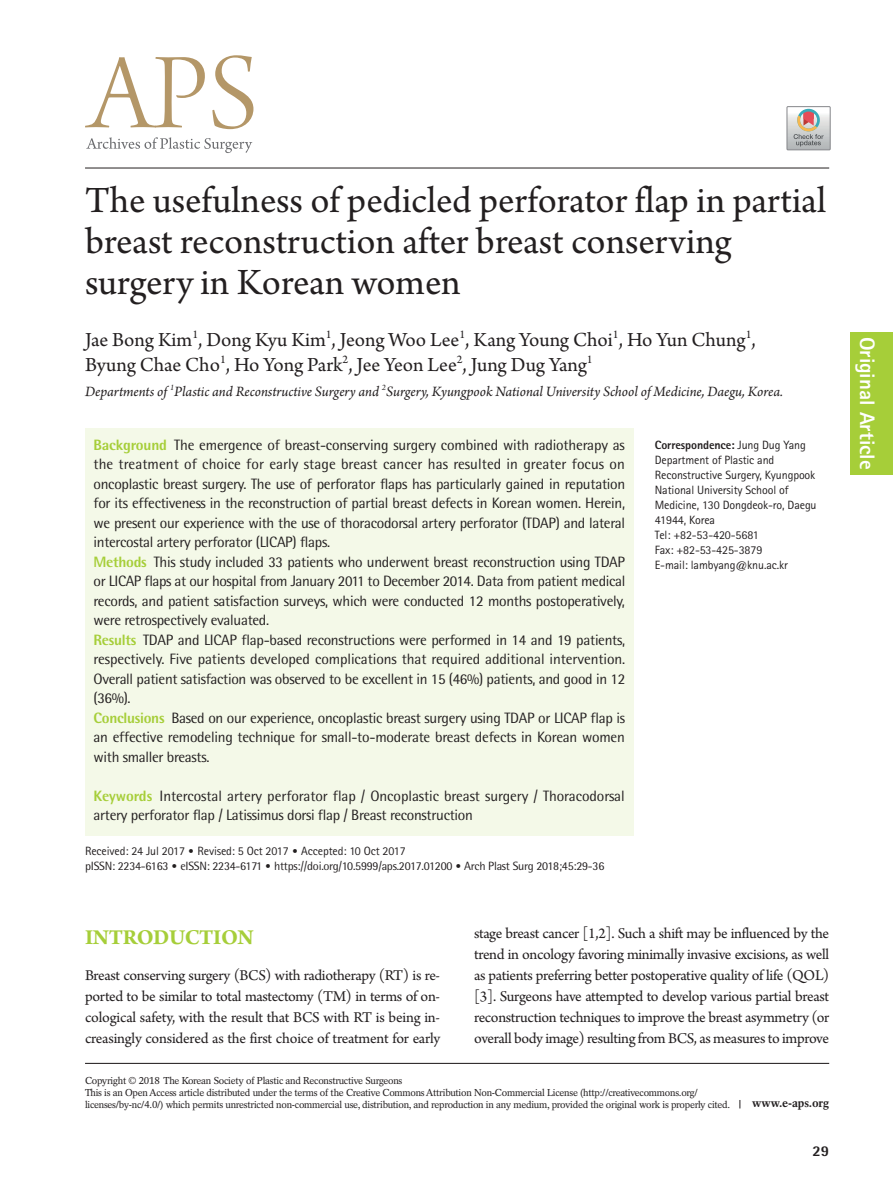
<style>
.page{position:relative;width:893px;height:1191px;background:#fff}
.page>*{position:absolute;margin:0;border:0;box-sizing:border-box;transform-origin:0 0}
.제목{font:39px/41px "Arno Pro";color:#231f20}
.대제목{font:700 22.5px "Arno Pro";letter-spacing:-.02em;color:#a6ce39}
.저자{font:21px/25.2px "Arno Pro";letter-spacing:-.005em;color:#231f20}
.t1{font:800 21px "Rotis Sans Serif Std";color:#fff}
.본문_0{font:15.75px/21px "Arno Pro";letter-spacing:-.02em;color:#231f20;text-align:justify}
.초록{font:15px/19.5px "Rotis Semi Sans Std";letter-spacing:-.02em;color:#231f20;text-align:justify}
.소속{font:italic 15px "Arno Pro";letter-spacing:-.005em;color:#231f20}
.t2{font:800 15px "Rotis Semi Sans Std";color:#231f20}
.교신저자{font:12px/15px "Rotis Sans Serif Std";letter-spacing:-.01em;color:#231f20}
.t3{font:12px "Rotis Semi Sans Std";letter-spacing:-.02em;color:#231f20}
.교신저자-2{font:800 12px "Rotis Sans Serif Std";letter-spacing:-.01em;color:#231f20}
.t4{font:700 12px "Rotation LT Std";letter-spacing:-.01em;color:#231f20}
.t5{font:10.05px/12px "Rotation LT Std";letter-spacing:-.025em;color:#231f20}
.s1{font-weight:800;color:#a6ce39}
.s2{font-weight:400}
.s3{font-family:"DIN Pro";font-weight:300}
</style>
<div class="page">
<div style="left:850px;top:332px;width:43px;height:142px;background:#a6ce39"></div>
<hr style="left:85px;top:1062px;width:744px;height:2px;background:#231f20">
<hr style="left:85px;top:168px;width:744px;height:1px;background:#231f20">
<svg style="left:85px;top:55px;width:168px;height:74px"></svg>
<svg style="left:86px;top:137px;width:166px;height:16px"></svg>
<div style="left:85px;top:428px;width:549px;height:408px;background:#f4f9e8"></div>
<div style="left:787px;top:106px;width:43px;height:44px;border:1px solid #85868a"></div>
<svg style="left:787px;top:107px;width:43px;height:43px;background:#c4bfbd"></svg>
<p class="제목" style="left:85px;top:182px;width:743px">The usefulness of pedicled perforator flap in partial breast reconstruction after breast conserving surgery in Korean women</p>
<p class="저자" style="left:85px;top:328px;width:672px">Jae Bong Kim<sup>1</sup>, Dong Kyu Kim<sup>1</sup>, Jeong Woo Lee<sup>1</sup>, Kang Young Choi<sup>1</sup>, Ho Yun Chung<sup>1</sup>,<br>Byung Chae Cho<sup>1</sup>, Ho Yong Park<sup>2</sup>, Jee Yeon Lee<sup>2</sup>, Jung Dug Yang<sup>1</sup></p>
<p class="소속" style="left:85px;top:383px;width:699px">Departments of <sup>1</sup>Plastic and Reconstructive Surgery and <sup>2</sup>Surgery, Kyungpook National University School of Medicine, Daegu, Korea.</p>
<p class="초록" style="left:94px;top:435px;width:533px"><span class="s1">Background</span> The emergence of breast-conserving surgery combined with radiotherapy as the treatment of choice for early stage breast cancer has resulted in greater focus on oncoplastic breast surgery. The use of perforator flaps has particularly gained in reputation for its effectiveness in the reconstruction of partial breast defects in Korean women. Herein, we present our experience with the use of thoracodorsal artery perforator (TDAP) and lateral intercostal artery perforator (LICAP) flaps.</p>
<p class="초록" style="left:94px;top:552px;width:533px"><span class="s1">Methods</span> This study included 33 patients who underwent breast reconstruction using TDAP or LICAP flaps at our hospital from January 2011 to December 2014. Data from patient medical records, and patient satisfaction surveys, which were conducted 12 months postoperatively, were retrospectively evaluated.</p>
<p class="초록" style="left:94px;top:630px;width:533px"><span class="s1">Results</span> TDAP and LICAP flap-based reconstructions were performed in 14 and 19 patients, respectively. Five patients developed complications that required additional intervention.<br>Overall patient satisfaction was observed to be excellent in 15 (46%) patients, and good in 12 (36%).</p>
<p class="초록" style="left:94px;top:708px;width:533px"><span class="s1">Conclusions</span> Based on our experience, oncoplastic breast surgery using TDAP or LICAP flap is an effective remodeling technique for small-to-moderate breast defects in Korean women with smaller breasts.</p>
<p class="초록" style="left:94px;top:786px;width:533px"><span class="s1">Keywords</span> Intercostal artery perforator flap / Oncoplastic breast surgery / Thoracodorsal artery perforator flap / Latissimus dorsi flap / Breast reconstruction</p>
<p class="교신저자-2" style="left:655px;top:438px;width:153px">Correspondence: <span class="s2">Jung Dug Yang</span></p>
<p class="교신저자" style="left:655px;top:453px;width:163px">Department of Plastic and<br>Reconstructive Surgery, Kyungpook<br>National University School of<br>Medicine, 130 Dongdeok-ro, Daegu<br>41944, Korea</p>
<p class="교신저자" style="left:655px;top:528px;width:105px">Tel: +82-53-420-5681</p>
<p class="교신저자" style="left:655px;top:543px;width:109px">Fax: +82-53-425-3879</p>
<p class="교신저자" style="left:655px;top:558px;width:135px">E-mail: lambyang@knu.ac.kr</p>
<p class="교신저자" style="left:85px;top:843px;width:322px">Received: 24 Jul 2017 <span class="s3">•</span> Revised: 5 Oct 2017 <span class="s3">•</span> Accepted: 10 Oct 2017</p>
<p class="t3" style="left:85px;top:859px;width:521px">pISSN: 2234-6163 <span class="s3">•</span> eISSN: 2234-6171 <span class="s3">•</span> https://doi.org/10.5999/aps.2017.01200 <span class="s3">•</span> Arch Plast Surg 2018;45:29-36</p>
<p class="대제목" style="left:85px;top:924px;width:170px">INTRODUCTION</p>
<p class="본문_0" style="left:85px;top:966px;width:357px">Breast conserving surgery (BCS) with radiotherapy (RT) is re&shy;ported to be similar to total mastectomy (TM) in terms of on&shy;cological safety, with the result that BCS with RT is being in&shy;creasingly considered as the first choice of treatment for early</p>
<p class="본문_0" style="left:474px;top:924px;width:357px">stage breast cancer [1,2]. Such a shift may be influenced by the trend in oncology favoring minimally invasive excisions, as well as patients preferring better postoperative quality of life (QOL) [3]. Surgeons have attempted to develop various partial breast reconstruction techniques to improve the breast asymmetry (or overall body image) resulting from BCS, as measures to improve</p>
<p class="t5" style="left:85px;top:1074px;width:319px">Copyright © 2018 The Korean Society of Plastic and Reconstructive Surgeons</p>
<p class="t5" style="left:85px;top:1086px;width:647px">This is an Open Access article distributed under the terms of the Creative Commons Attribution Non-Commercial License (http://creativecommons.org/ licenses/by-nc/4.0/) which permits unrestricted non-commercial use, distribution, and reproduction in any medium, provided the original work is properly cited.</p>
<p class="t4" style="left:752px;top:1096px;width:78px">www.e-aps.org</p>
<p class="t2" style="left:812px;top:1141px;width:18px">29</p>
<h3 class="t1" style="left:881px;top:336px;width:134px;rotate:90deg">Original Article</h3>
</div>
